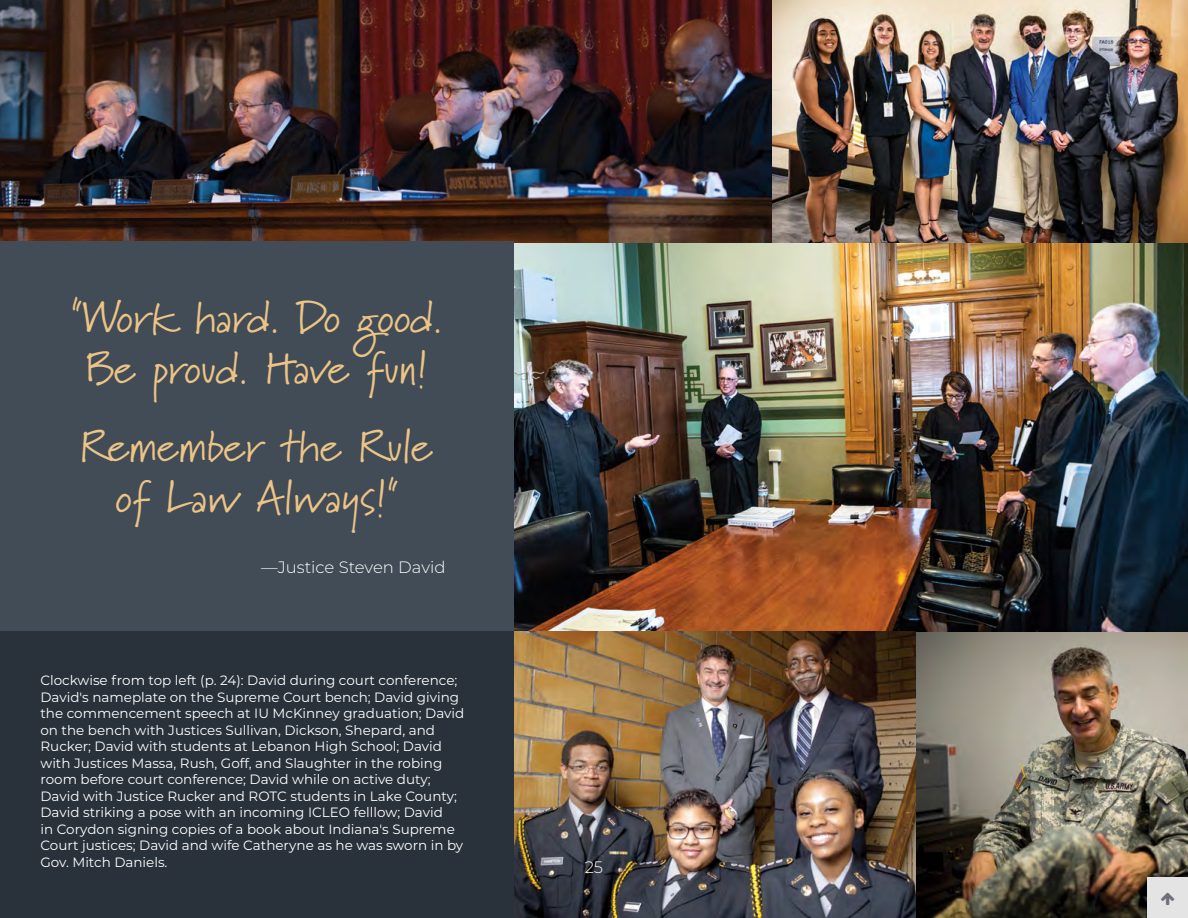
<style>
.page{position:relative;width:1188px;height:918px;background:#fff}
.page>*{position:absolute;margin:0;border:0;box-sizing:border-box;transform-origin:0 0}
.t1{font:45px/51px "Marydale";color:#edc486;text-align:center}
.t2{font:300 16.5px "Montserrat";color:#fff}
.t3{font:13.5px/16.5px "Montserrat";color:#fff}
</style>
<div class="page">
<img style="left:771px;top:0;width:417px;height:243px">
<img style="left:916px;top:632px;width:272px;height:286px">
<img style="left:0;top:0;width:771px;height:243px">
<img style="left:513px;top:243px;width:675px;height:389px">
<div style="left:0;top:242px;width:513px;height:390px;background:#414c56"></div>
<img style="left:513px;top:632px;width:403px;height:286px">
<div style="left:0;top:632px;width:513px;height:286px;background:#29323b"></div>
<div style="left:1148px;top:878px;width:40px;height:40px;background:#e4e4e5"></div>
<p class="t1" style="left:71px;top:291px;width:373px">"Work hard. Do good.<br>Be proud. Have fun!</p>
<p class="t1" style="left:80px;top:420px;width:354px">Remember the Rule of Law Always!"</p>
<p class="t2" style="left:261px;top:556px;width:186px">—Justice Steven David</p>
<p class="t3" style="left:40px;top:672px;width:425px">Clockwise from top left (p. 24): David during court conference; David's nameplate on the Supreme Court bench; David giving the commencement speech at IU McKinney graduation; David on the bench with Justices Sullivan, Dickson, Shepard, and Rucker; David with students at Lebanon High School; David with Justices Massa, Rush, Goff, and Slaughter in the robing room before court conference; David while on active duty; David with Justice Rucker and ROTC students in Lake County; David striking a pose with an incoming ICLEO felllow; David<br>in Corydon signing copies of a book about Indiana's Supreme Court justices; David and wife Catheryne as he was sworn in by Gov. Mitch Daniels.</p>
<p class="t2" style="left:585px;top:856px;width:20px">25</p>
</div>
